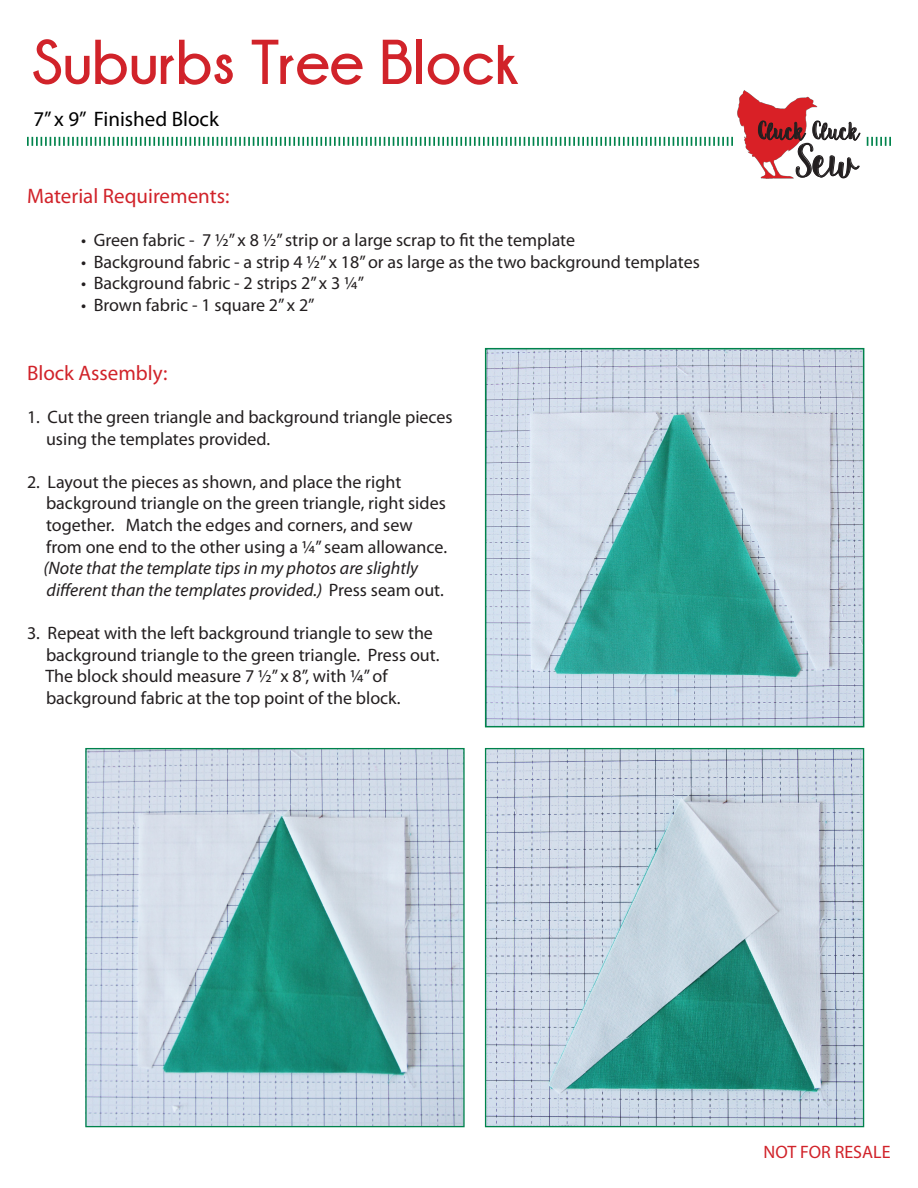
<style>
.page{position:relative;width:918px;height:1188px;background:#fff}
.page>*{position:absolute;margin:0;border:0;box-sizing:border-box;transform-origin:0 0}
.t1{font:700 63px "Champagne&Limousines";color:#d1232a}
.t2{font:43.5px "Sweet Pea";color:#231f20}
.t3{font:23.4px "Sweet Pea";letter-spacing:-.06em;color:#231f20}
.t4{font:21px "Myriad Pro";color:#d1232a}
.t5{font:21px "Myriad Pro";color:#000}
.t6{font:18px "Myriad Pro";color:#231f20}
.t7{font:italic 18px "Myriad Pro";color:#231f20}
.t8{font:18px "Myriad Pro";color:#d1232a}
.s1{font-style:normal}
</style>
<div class="page">
<img style="left:488px;top:351px;width:373px;height:373px">
<div style="left:485px;top:348px;width:379px;height:379px;border:2px solid #00834c"></div>
<img style="left:737px;top:90px;width:108px;height:89px">
<svg style="left:27px;top:121px;width:864px;height:57px"></svg>
<img style="left:487px;top:750px;width:375px;height:375px">
<div style="left:485px;top:748px;width:379px;height:379px;border:1px solid #00834c"></div>
<img style="left:87px;top:750px;width:376px;height:375px">
<div style="left:85px;top:748px;width:380px;height:379px;border:1px solid #00834c"></div>
<p class="t1" style="left:32px;top:27px;width:488px">Suburbs Tree Block</p>
<p class="t5" style="left:33px;top:106px;width:187px">7” x 9” Finished Block</p>
<p class="t4" style="left:27px;top:183px;width:204px">Material Requirements:</p>
<p class="t6" style="left:81px;top:229px;width:496px">• Green fabric - 7 1/2” x 8 1/2”strip or a large scrap to fit the template</p>
<p class="t6" style="left:81px;top:250px;width:620px">• Background fabric - a strip 4 1/2” x 18”or as large as the two background templates</p>
<p class="t6" style="left:81px;top:272px;width:285px">• Background fabric - 2 strips 2” x 3 1/4”</p>
<p class="t6" style="left:81px;top:294px;width:235px">• Brown fabric - 1 square 2” x 2”</p>
<p class="t4" style="left:27px;top:360px;width:142px">Block Assembly:</p>
<p class="t6" style="left:27px;top:406px;width:427px">1. Cut the green triangle and background triangle pieces</p>
<p class="t6" style="left:46px;top:427px;width:226px">using the templates provided.</p>
<p class="t6" style="left:27px;top:471px;width:376px">2. Layout the pieces as shown, and place the right</p>
<p class="t6" style="left:46px;top:492px;width:401px">background triangle on the green triangle, right sides</p>
<p class="t6" style="left:46px;top:514px;width:368px">together. Match the edges and corners, and sew</p>
<p class="t6" style="left:46px;top:535px;width:403px">from one end to the other using a 1/4”seam allowance.</p>
<p class="t7" style="left:43px;top:557px;width:376px">(Note that the template tips in my photos are slightly</p>
<p class="t7" style="left:47px;top:579px;width:399px">different than the templates provided.) <span class="s1">Press seam out.</span></p>
<p class="t6" style="left:27px;top:622px;width:408px">3. Repeat with the left background triangle to sew the</p>
<p class="t6" style="left:46px;top:643px;width:395px">background triangle to the green triangle. Press out.</p>
<p class="t6" style="left:45px;top:665px;width:344px">The block should measure 7 1/2” x 8”, with 1/4”of</p>
<p class="t6" style="left:46px;top:687px;width:356px">background fabric at the top point of the block.</p>
<p class="t3" style="left:758px;top:117px;width:104px">Cluck Cluck</p>
<p class="t2" style="left:795px;top:136px;width:66px">Sew</p>
<p class="t8" style="left:764px;top:1141px;width:129px">NOT FOR RESALE</p>
</div>
